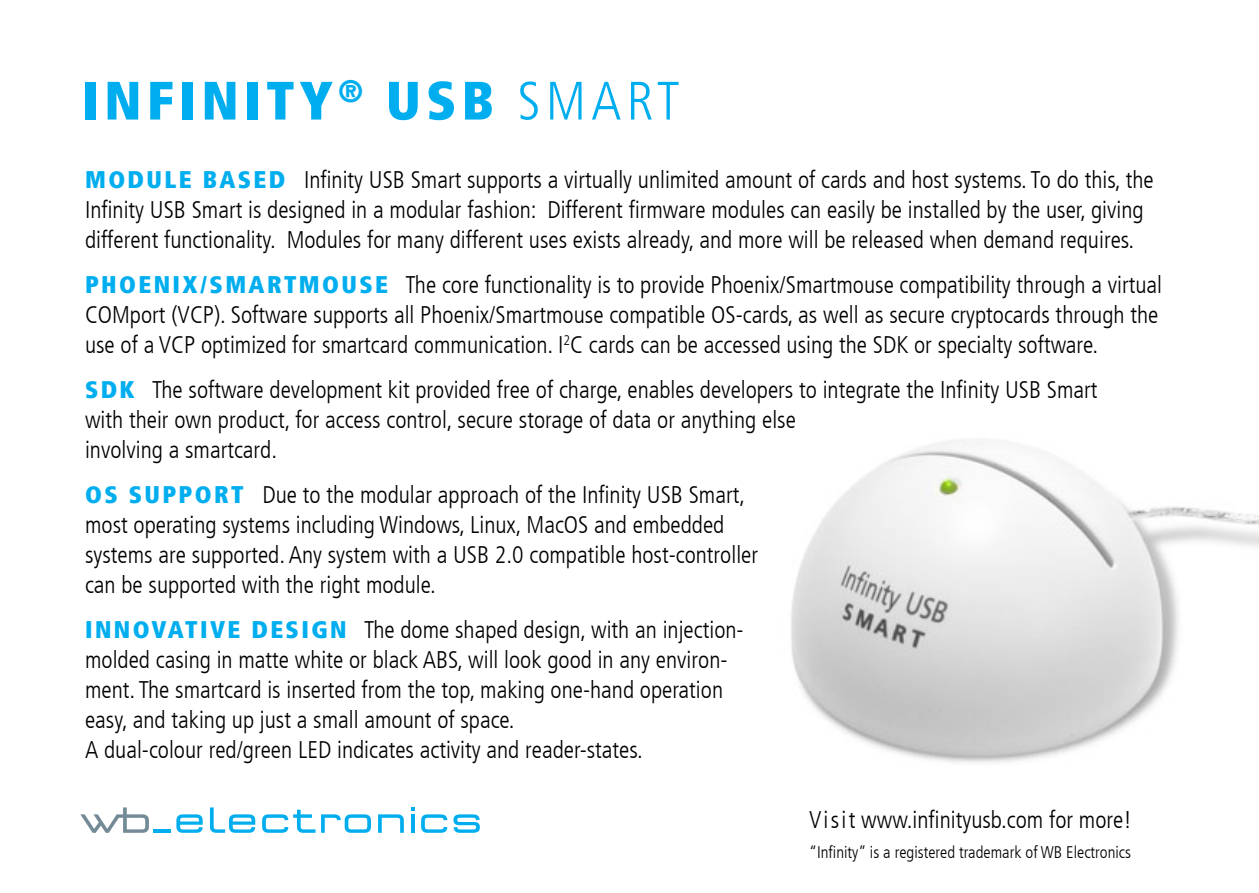
<style>
.page{position:relative;width:1259px;height:893px;background:#fff}
.page>*{position:absolute;margin:0;border:0;box-sizing:border-box;transform-origin:0 0}
.t1{font:900 condensed 54px "Frutiger LT";letter-spacing:.1em;color:#00aeef}
.t2{font:300 condensed 24px/30px "Frutiger LT";color:#000}
.t3{font:900 condensed 24px "Frutiger LT";color:#00aeef}
.t4{font:300 condensed 16.8px "Frutiger LT";color:#000}
.s1{font-weight:300}
.s2{font-weight:900;color:#00aeef}
</style>
<div class="page">
<img style="left:791px;top:440px;width:468px;height:323px">
<svg style="left:210px;top:807px;width:45px;height:26px"></svg>
<svg style="left:176px;top:814px;width:27px;height:19px"></svg>
<svg style="left:80px;top:807px;width:69px;height:26px"></svg>
<hr style="left:154px;top:829px;width:17px;height:4px;background:#00aeef">
<svg style="left:453px;top:814px;width:27px;height:19px"></svg>
<hr style="left:411px;top:814px;width:4px;height:19px;background:#00aeef">
<svg style="left:421px;top:814px;width:26px;height:19px"></svg>
<svg style="left:378px;top:814px;width:26px;height:19px"></svg>
<svg style="left:411px;top:807px;width:4px;height:4px"></svg>
<svg style="left:262px;top:810px;width:53px;height:23px"></svg>
<svg style="left:321px;top:814px;width:50px;height:19px"></svg>
<h1 class="t1" style="left:82px;top:68px;width:599px">INFINITY<sup>®</sup> USB <span class="s1">SMART</span></h1>
<p class="t2" style="left:85px;top:165px;width:1070px;text-indent:168px"><span class="s2">ED</span> Infinity USB Smart supports a virtually unlimited amount of cards and host systems. To do this, the<br>Infinity USB Smart is designed in a modular fashion: Different firmware modules can easily be installed by the user, giving different functionality. Modules for many different uses exists already, and more will be released when demand requires.</p>
<p class="t3" style="left:85px;top:270px;width:144px">PHOENIX/SMARTMOUS</p>
<p class="t3" style="left:85px;top:165px;width:19px">MODUL</p>
<p class="t3" style="left:179px;top:165px;width:41px">E BAS</p>
<p class="t2" style="left:85px;top:270px;width:1078px;text-indent:290px"><span class="s2">E</span> The core functionality is to provide Phoenix/Smartmouse compatibility through a virtual<br>COMport (VCP). Software supports all Phoenix/Smartmouse compatible OS-cards, as well as secure cryptocards through the use of a VCP optimized for smartcard communication. I<sup>2</sup>C cards can be accessed using the SDK or specialty software.</p>
<p class="t2" style="left:85px;top:375px;width:1014px"><span class="s2">SDK</span> The software development kit provided free of charge, enables developers to integrate the Infinity USB Smart with their own product, for access control, secure storage of data or anything else<br>involving a smartcard.</p>
<p class="t2" style="left:85px;top:480px;width:674px"><span class="s2">OS SUPP ORT</span> Due to the modular approach of the Infinity USB Smart, most operating systems including Windows, Linux, MacOS and embedded systems are supported. Any system with a USB 2.0 compatible host-controller can be supported with the right module.</p>
<p class="t2" style="left:85px;top:615px;width:660px"><span class="s2">INNOVATIVE DE SIGN</span> The dome shaped design, with an injection&shy;molded casing in matte white or black ABS, will look good in any environ&shy;ment. The smartcard is inserted from the top, making one-hand operation easy, and taking up just a small amount of space.<br>A dual-colour red/green LED indicates activity and reader-states.</p>
<p class="t2" style="left:809px;top:805px;width:324px">Visit www.infinityusb.com for more!</p>
<p class="t4" style="left:809px;top:842px;width:323px">“Infinity” is a registered trademark of WB Electronics</p>
</div>
